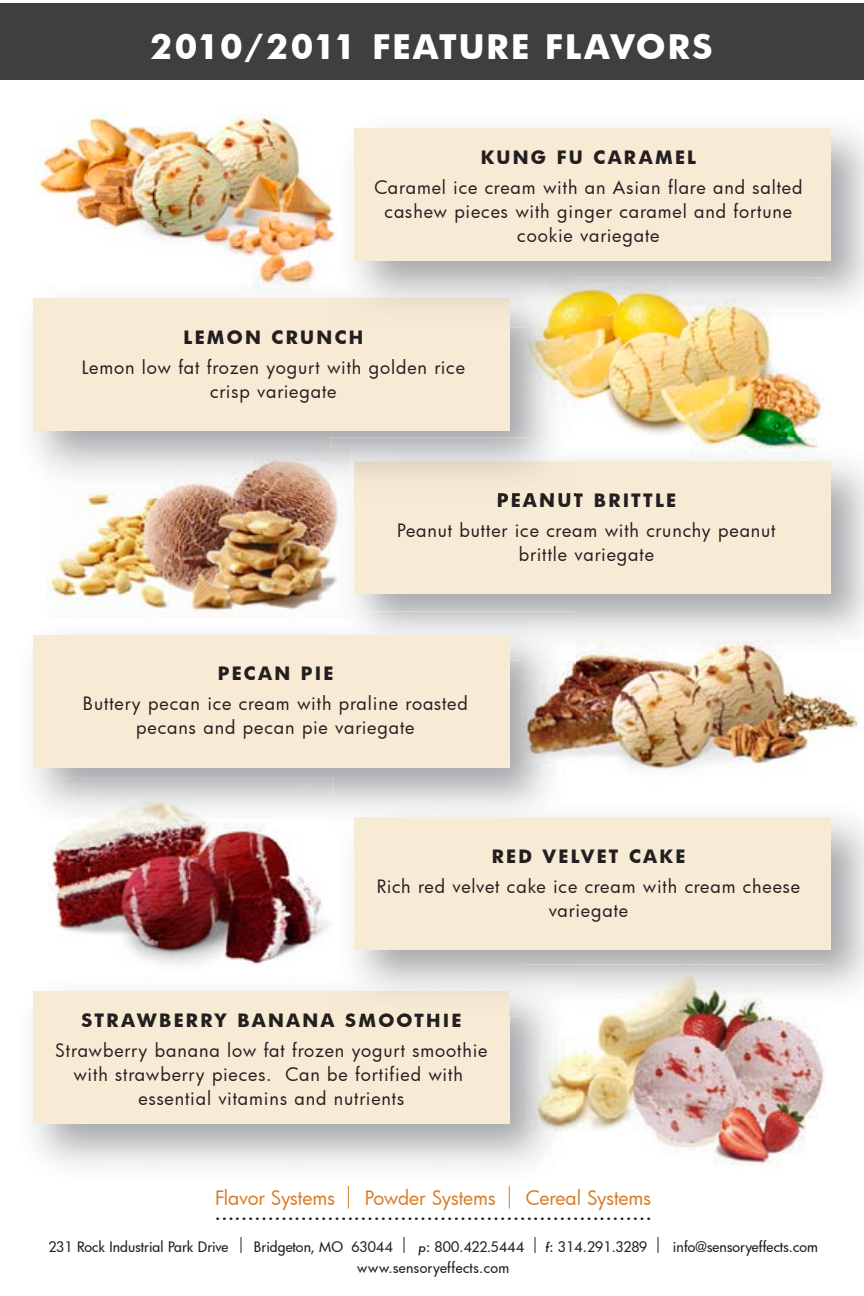
<style>
.page{position:relative;width:864px;height:1296px;background:#fff}
.page>*{position:absolute;margin:0;border:0;box-sizing:border-box;transform-origin:0 0}
.t1{font:700 33px "Futura";letter-spacing:.065em;color:#fff}
.t2{font:500 22.8px "Futura";color:#231f20}
.t3{font:19.5px "Futura";letter-spacing:-.01em;color:#d97b28}
.t4{font:18px/24px "Futura";letter-spacing:.05em;color:#231f20;text-align:center}
.t5{font:700 18px "Futura";letter-spacing:.125em;color:#231f20}
.t6{font:500 14.1px "Futura";letter-spacing:.01em;color:#231f20}
.t7{font:500 14.1px "Futura";letter-spacing:-.01em;color:#231f20}
.s1{font-family:"Futura T Medi Obli";font-weight:400}
</style>
<div class="page">
<div style="left:0;top:3px;width:864px;height:77px;background:#3f3f40"></div>
<img style="left:576px;top:618px;width:288px;height:157px">
<img style="left:48px;top:835px;width:281px;height:132px">
<img style="left:34px;top:104px;width:296px;height:170px">
<img style="left:528px;top:328px;width:296px;height:110px">
<img style="left:576px;top:1016px;width:249px;height:149px">
<img style="left:48px;top:497px;width:291px;height:114px">
<img style="left:352px;top:438px;width:512px;height:180px">
<div style="left:354px;top:462px;width:476px;height:132px;background:#f8ebd5"></div>
<img style="left:32px;top:297px;width:496px;height:200px">
<img style="left:244px;top:274px;width:70px;height:19px">
<img style="left:330px;top:438px;width:246px;height:59px">
<img style="left:354px;top:462px;width:222px;height:35px">
<img style="left:498px;top:493px;width:78px;height:4px">
<div style="left:33px;top:298px;width:476px;height:133px;background:#f8ebd5"></div>
<img style="left:353px;top:128px;width:511px;height:200px">
<img style="left:330px;top:206px;width:5px;height:36px">
<img style="left:595px;top:293px;width:23px;height:19px">
<img style="left:597px;top:304px;width:18px;height:12px">
<img style="left:330px;top:274px;width:246px;height:54px">
<img style="left:330px;top:298px;width:179px;height:30px">
<div style="left:354px;top:129px;width:476px;height:132px;background:#f8ebd5"></div>
<img style="left:32px;top:635px;width:544px;height:167px">
<img style="left:48px;top:778px;width:286px;height:57px">
<img style="left:330px;top:612px;width:246px;height:49px">
<div style="left:33px;top:636px;width:476px;height:132px;background:#f8ebd5"></div>
<img style="left:32px;top:1016px;width:544px;height:174px">
<div style="left:33px;top:991px;width:476px;height:133px;background:#f8ebd5"></div>
<img style="left:353px;top:817px;width:511px;height:199px">
<img style="left:330px;top:793px;width:246px;height:42px">
<img style="left:351px;top:967px;width:225px;height:49px">
<img style="left:351px;top:991px;width:158px;height:25px">
<img style="left:330px;top:1013px;width:130px;height:3px">
<div style="left:354px;top:817px;width:476px;height:133px;background:#f8ebd5"></div>
<svg style="left:348px;top:1186px;width:1px;height:23px"></svg>
<svg style="left:509px;top:1186px;width:1px;height:23px"></svg>
<svg style="left:657px;top:1237px;width:2px;height:16px"></svg>
<svg style="left:403px;top:1237px;width:2px;height:16px"></svg>
<svg style="left:240px;top:1237px;width:2px;height:16px"></svg>
<svg style="left:534px;top:1237px;width:2px;height:16px"></svg>
<h1 class="t1" style="left:150px;top:23px;width:564px">2010/2011 FEATURE FLAVORS</h1>
<p class="t5" style="left:481px;top:144px;width:217px">KUNG FU CARAMEL</p>
<p class="t4" style="left:374px;top:175px;width:430px">Caramel ice cream with an Asian flare and salted cashew pieces with ginger caramel and fortune cookie variegate</p>
<p class="t5" style="left:184px;top:325px;width:181px">LEMON CRUNCH</p>
<p class="t4" style="left:82px;top:355px;width:385px">Lemon low fat frozen yogurt with golden rice crisp variegate</p>
<p class="t5" style="left:497px;top:487px;width:181px">PEANUT BRITTLE</p>
<p class="t4" style="left:397px;top:518px;width:380px">Peanut butter ice cream with crunchy peanut brittle variegate</p>
<p class="t5" style="left:218px;top:660px;width:117px">PECAN PIE</p>
<p class="t4" style="left:83px;top:691px;width:386px">Buttery pecan ice cream with praline roasted pecans and pecan pie variegate</p>
<p class="t5" style="left:492px;top:844px;width:195px">RED VELVET CAKE</p>
<p class="t4" style="left:377px;top:874px;width:425px">Rich red velvet cake ice cream with cream cheese variegate</p>
<p class="t5" style="left:82px;top:1008px;width:381px">STRAWBERRY BANANA SMOOTHIE</p>
<p class="t4" style="left:55px;top:1038px;width:434px">Strawberry banana low fat frozen yogurt smoothie with strawberry pieces. Can be fortified with essential vitamins and nutrients</p>
<p class="t3" style="left:215px;top:1185px;width:121px">Flavor Systems</p>
<p class="t3" style="left:365px;top:1185px;width:132px">Powder Systems</p>
<p class="t3" style="left:526px;top:1185px;width:127px">Cereal Systems</p>
<p class="t2" style="left:214px;top:1197px;width:439px">..................................................................</p>
<p class="t6" style="left:49px;top:1237px;width:181px">231 Rock Industrial Park Drive</p>
<p class="t6" style="left:254px;top:1237px;width:140px">Bridgeton, MO 63044</p>
<p class="t6" style="left:418px;top:1237px;width:107px"><span class="s1">p</span>: 800.422.5444</p>
<p class="t7" style="left:546px;top:1237px;width:103px"><span class="s1">f</span>: 314.291.3289</p>
<p class="t6" style="left:673px;top:1237px;width:147px">info@sensoryeffects.com</p>
<p class="t6" style="left:357px;top:1258px;width:153px">www.sensoryeffects.com</p>
</div>
